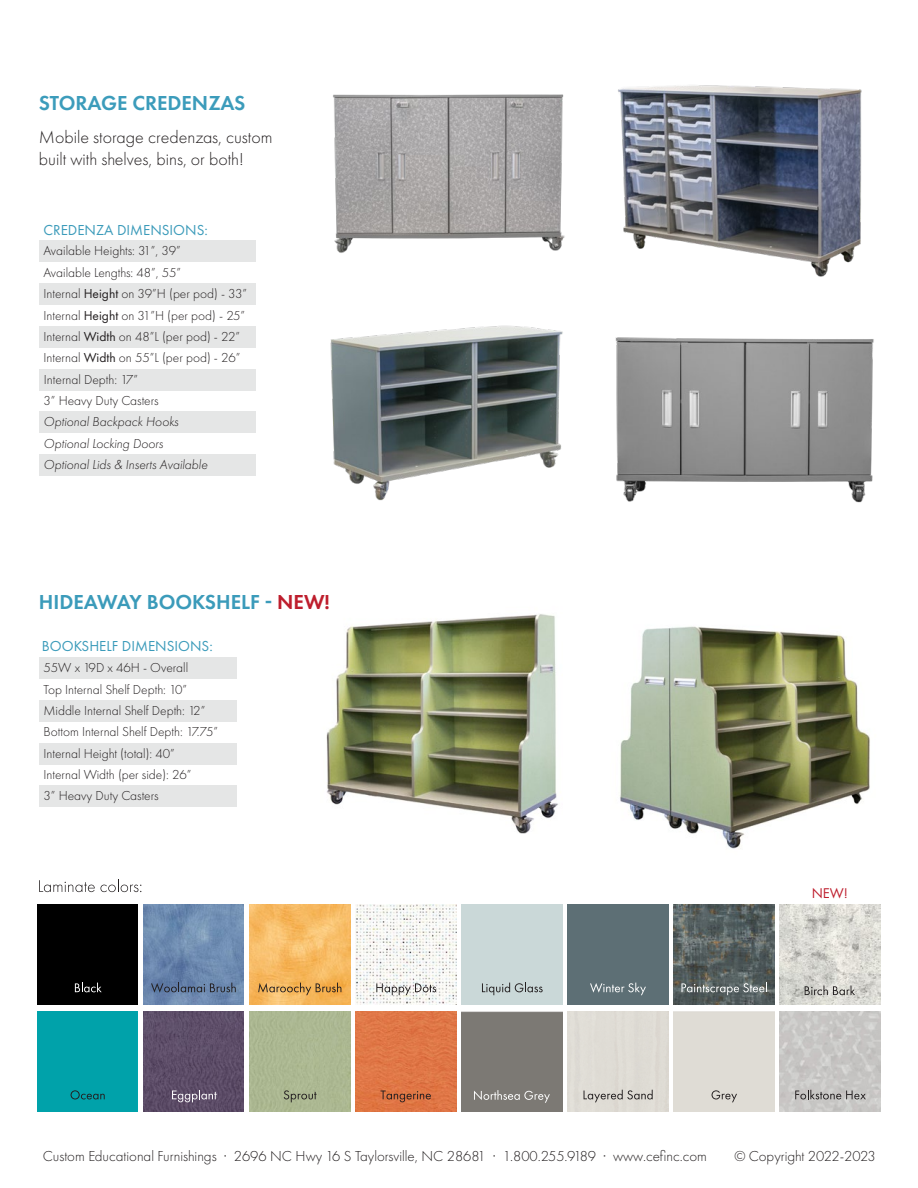
<style>
.page{position:relative;width:918px;height:1188px;background:#fff}
.page>*{position:absolute;margin:0;border:0;box-sizing:border-box;transform-origin:0 0}
.t1{font:600 21px "Futura PT";color:#3b9bba}
.t2{font:600 21px "Futura PT";color:#3c9cbb}
.t3{font:300 18px/21.6px "Futura PT";color:#231f20}
.t4{font:300 15px "Futura PT";color:#231f20}
.t5{font:15px "Futura PT";color:#3b9bba}
.t6{font:14.7px "Futura PT";color:#be1e2d}
.t7{font:300 13.5px/21.3px "Futura PT";color:#231f20}
.t8{font:italic 300 13.5px/21.3px "Futura PT";color:#231f20}
.s1{font-weight:400}
.s2{color:#be1e2d}
</style>
<div class="page">
<img style="left:326px;top:614px;width:232px;height:219px">
<img style="left:615px;top:337px;width:259px;height:166px">
<img style="left:618px;top:85px;width:244px;height:192px">
<div style="left:39px;top:326px;width:216px;height:22px;background:#e5e6e6"></div>
<div style="left:39px;top:241px;width:216px;height:21px;background:#e5e6e6"></div>
<div style="left:39px;top:284px;width:216px;height:21px;background:#e5e6e6"></div>
<div style="left:39px;top:369px;width:216px;height:21px;background:#e5e6e6"></div>
<div style="left:39px;top:454px;width:216px;height:22px;background:#e5e6e6"></div>
<div style="left:39px;top:412px;width:216px;height:21px;background:#e5e6e6"></div>
<img style="left:333px;top:94px;width:232px;height:159px">
<div style="left:39px;top:657px;width:198px;height:22px;background:#e5e6e6"></div>
<div style="left:39px;top:701px;width:198px;height:21px;background:#e5e6e6"></div>
<div style="left:39px;top:743px;width:198px;height:22px;background:#e5e6e6"></div>
<div style="left:39px;top:786px;width:198px;height:21px;background:#e5e6e6"></div>
<img style="left:620px;top:626px;width:250px;height:223px">
<img style="left:330px;top:325px;width:233px;height:176px">
<div style="left:38px;top:904px;width:100px;height:101px;background:#000"></div>
<div style="left:250px;top:1011px;width:100px;height:101px;background:#acb892"></div>
<img style="left:356px;top:1011px;width:100px;height:101px">
<img style="left:144px;top:904px;width:100px;height:101px">
<img style="left:250px;top:904px;width:100px;height:101px">
<img style="left:780px;top:904px;width:100px;height:101px">
<div style="left:38px;top:1011px;width:100px;height:101px;background:#00a2aa"></div>
<img style="left:144px;top:1011px;width:100px;height:101px">
<div style="left:462px;top:904px;width:100px;height:101px;background:#cad8d8"></div>
<div style="left:568px;top:904px;width:100px;height:101px;background:#5d6f75"></div>
<img style="left:674px;top:904px;width:100px;height:101px">
<img style="left:780px;top:1011px;width:100px;height:101px">
<img style="left:356px;top:904px;width:100px;height:101px">
<svg style="left:39px;top:879px;width:102px;height:13px"></svg>
<svg style="left:590px;top:983px;width:56px;height:12px"></svg>
<svg style="left:474px;top:1090px;width:76px;height:13px"></svg>
<svg style="left:682px;top:983px;width:85px;height:12px"></svg>
<svg style="left:376px;top:983px;width:60px;height:12px"></svg>
<svg style="left:482px;top:983px;width:61px;height:12px"></svg>
<svg style="left:258px;top:983px;width:83px;height:12px"></svg>
<svg style="left:151px;top:983px;width:85px;height:10px"></svg>
<svg style="left:71px;top:1090px;width:34px;height:9px"></svg>
<svg style="left:284px;top:1090px;width:33px;height:12px"></svg>
<svg style="left:584px;top:1090px;width:69px;height:12px"></svg>
<svg style="left:795px;top:1090px;width:71px;height:9px"></svg>
<svg style="left:712px;top:1090px;width:25px;height:12px"></svg>
<svg style="left:380px;top:1091px;width:51px;height:11px"></svg>
<svg style="left:172px;top:1090px;width:45px;height:12px"></svg>
<svg style="left:75px;top:983px;width:27px;height:9px"></svg>
<svg style="left:805px;top:985px;width:50px;height:10px"></svg>
<h1 class="t2" style="left:39px;top:90px;width:208px">STORAGE CREDENZAS</h1>
<h2 class="t3" style="left:39px;top:127px;width:235px">Mobile storage credenzas, custom built with shelves, bins, or both!</h2>
<p class="t5" style="left:43px;top:221px;width:166px">CREDENZA DIMENSIONS:</p>
<p class="t7" style="left:43px;top:240px;width:139px">Available Heights: 31”, 39”<br>Available Lengths: 48”, 55”</p>
<p class="t7" style="left:43px;top:283px;width:205px">Internal <span class="s1">Height</span> on 39”H (per pod) - 33”<br>Internal <span class="s1">Height</span> on 31”H (per pod) - 25”<br>Internal <span class="s1">Width</span> on 48”L (per pod) - 22”</p>
<p class="t7" style="left:44px;top:369px;width:96px">Internal Depth: 17”</p>
<p class="t7" style="left:43px;top:347px;width:199px">Internal <span class="s1">Width</span> on 55”L (per pod) - 26”</p>
<p class="t7" style="left:43px;top:390px;width:117px">3” Heavy Duty Casters</p>
<p class="t8" style="left:44px;top:411px;width:166px">Optional Backpack Hooks<br>Optional Locking Doors<br>Optional Lids &amp; Inserts Available</p>
<h1 class="t1" style="left:39px;top:589px;width:292px">HIDEAWAY BOOKSHELF <span class="s2">NEW!</span></h1>
<p class="t5" style="left:42px;top:637px;width:172px">BOOKSHELF DIMENSIONS:</p>
<p class="t7" style="left:43px;top:657px;width:176px">55W x 19D x 46H - Overall<br>Top Internal Shelf Depth: 10”<br>Middle Internal Shelf Depth: 12”<br>Bottom Internal Shelf Depth: 17.75”</p>
<p class="t7" style="left:43px;top:764px;width:150px">Internal Width (per side): 26”</p>
<p class="t7" style="left:43px;top:743px;width:133px">Internal Height (total): 40”</p>
<p class="t7" style="left:43px;top:785px;width:117px">3” Heavy Duty Casters</p>
<p class="t6" style="left:812px;top:885px;width:38px">NEW!</p>
<p class="t4" style="left:43px;top:1147px;width:666px">Custom Educational Furnishings · 2696 NC Hwy 16 S Taylorsville, NC 28681 · 1.800.255.9189 · www.cefinc.com</p>
<p class="t4" style="left:734px;top:1147px;width:143px">© Copyright 2022-2023</p>
</div>
